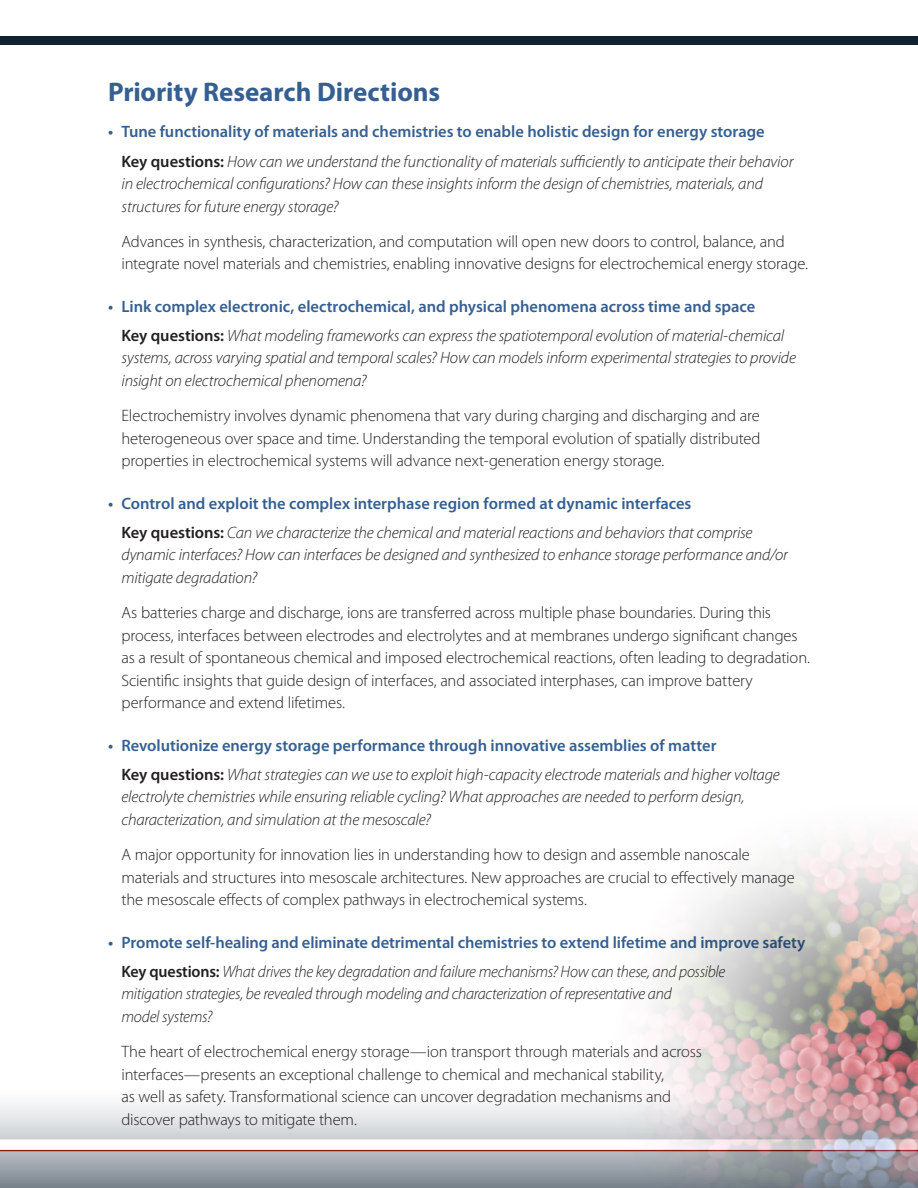
<style>
.page{position:relative;width:918px;height:1188px;background:#fff}
.page>*{position:absolute;margin:0;border:0;box-sizing:border-box;transform-origin:0 0}
.t1{font:700 27px "Myriad Pro";letter-spacing:-.005em;color:#365f91}
.t2{font:300 16.5px/22.5px "Myriad Pro";letter-spacing:-.01em;color:#231f20}
.t3{font:italic 300 16.5px/22.5px "Myriad Pro";letter-spacing:-.01em;color:#231f20}
.t4{font:600 16.5px/29.1px "Myriad Pro";letter-spacing:-.005em;color:#365f91}
.s1{font-weight:600;font-style:normal}
.s2{color:#231f20}
.s3{font-weight:300;font-style:italic;color:#231f20}
</style>
<div class="page">
<div style="left:0;top:37px;width:918px;height:8px;background:#112333"></div>
<svg style="left:0;top:1103px;width:511px;height:85px;background:#bcc0c5"></svg>
<div style="left:0;top:1139px;width:918px;height:12px;background:#fff"></div>
<hr style="left:0;top:1150px;width:918px;height:1px;background:#8f181c">
<img style="left:511px;top:839px;width:407px;height:349px">
<h2 class="t1" style="left:108px;top:77px;width:334px">Priority Research Directions</h2>
<p class="t4" style="left:108px;top:117px;width:658px">• Tune functionality of materials and chemistries to enable holistic design for energy storage</p>
<p class="t3" style="left:121px;top:150px;width:673px"><span class="s1">Key questions:</span> How can we understand the functionality of materials sufciently to anticipate their behavior in electrochemical confgurations? How can these insights inform the design of chemistries, materials, and structures for future energy storage?</p>
<p class="t2" style="left:121px;top:231px;width:688px">Advances in synthesis, characterization, and computation will open new doors to control, balance, and integrate novel materials and chemistries, enabling innovative designs for electrochemical energy storage.</p>
<p class="t4" style="left:108px;top:292px;width:649px">• Link complex electronic, electrochemical, and physical phenomena across time and space</p>
<p class="t3" style="left:121px;top:325px;width:676px"><span class="s1">Key questions:</span> What modeling frameworks can express the spatiotemporal evolution of material-chemical systems, across varying spatial and temporal scales? How can models inform experimental strategies to provide insight on electrochemical phenomena?</p>
<p class="t2" style="left:121px;top:405px;width:641px;text-align:justify">Electrochemistry involves dynamic phenomena that vary during charging and discharging and are heterogeneous over space and time. Understanding the temporal evolution of spatially distributed properties in electrochemical systems will advance next-generation energy storage.</p>
<p class="t4" style="left:108px;top:489px;width:585px">• Control and exploit the complex interphase region formed at dynamic interfaces</p>
<p class="t3" style="left:121px;top:522px;width:668px"><span class="s1">Key questions:</span> Can we characterize the chemical and material reactions and behaviors that comprise dynamic interfaces? How can interfaces be designed and synthesized to enhance storage performance and/or mitigate degradation?</p>
<p class="t2" style="left:121px;top:602px;width:690px">As batteries charge and discharge, ions are transferred across multiple phase boundaries. During this process, interfaces between electrodes and electrolytes and at membranes undergo signifcant changes as a result of spontaneous chemical and imposed electrochemical reactions, often leading to degradation.<br>Scientifc insights that guide design of interfaces, and associated interphases, can improve battery performance and extend lifetimes.</p>
<p class="t4" style="left:108px;top:731px;width:610px">• Revolutionize energy storage performance through innovative assemblies of matter</p>
<p class="t3" style="left:121px;top:764px;width:660px"><span class="s1">Key questions:</span> What strategies can we use to exploit high-capacity electrode materials and higher voltage</p>
<p class="t3" style="left:121px;top:786px;width:625px">electrolyte chemistries while ensuring reliable cycling? What approaches are needed to perform design, characterization, and simulation at the mesoscale?</p>
<p class="t2" style="left:121px;top:844px;width:675px">A major opportunity for innovation lies in understanding how to design and assemble nanoscale materials and structures into mesoscale architectures. New approaches are crucial to efectively manage the mesoscale efects of complex pathways in electrochemical systems.</p>
<p class="t4" style="left:122px;top:928px;width:685px;text-indent:-14px">• Promote self-healing and eliminate detrimental chemistries to extend lifetime and improve safety<br><span class="s2">Key questions:</span> <span class="s3">What drives the key degradation and failure mechanisms? How can these, and possible</span></p>
<p class="t3" style="left:122px;top:983px;width:552px">mitigation strategies, be revealed through modeling and characterization of representative and model systems?</p>
<p class="t2" style="left:122px;top:1041px;width:582px">The heart of electrochemical energy storage—ion transport through materials and across interfaces—presents an exceptional challenge to chemical and mechanical stability,<br>as well as safety. Transformational science can uncover degradation mechanisms and discover pathways to mitigate them.</p>
</div>
